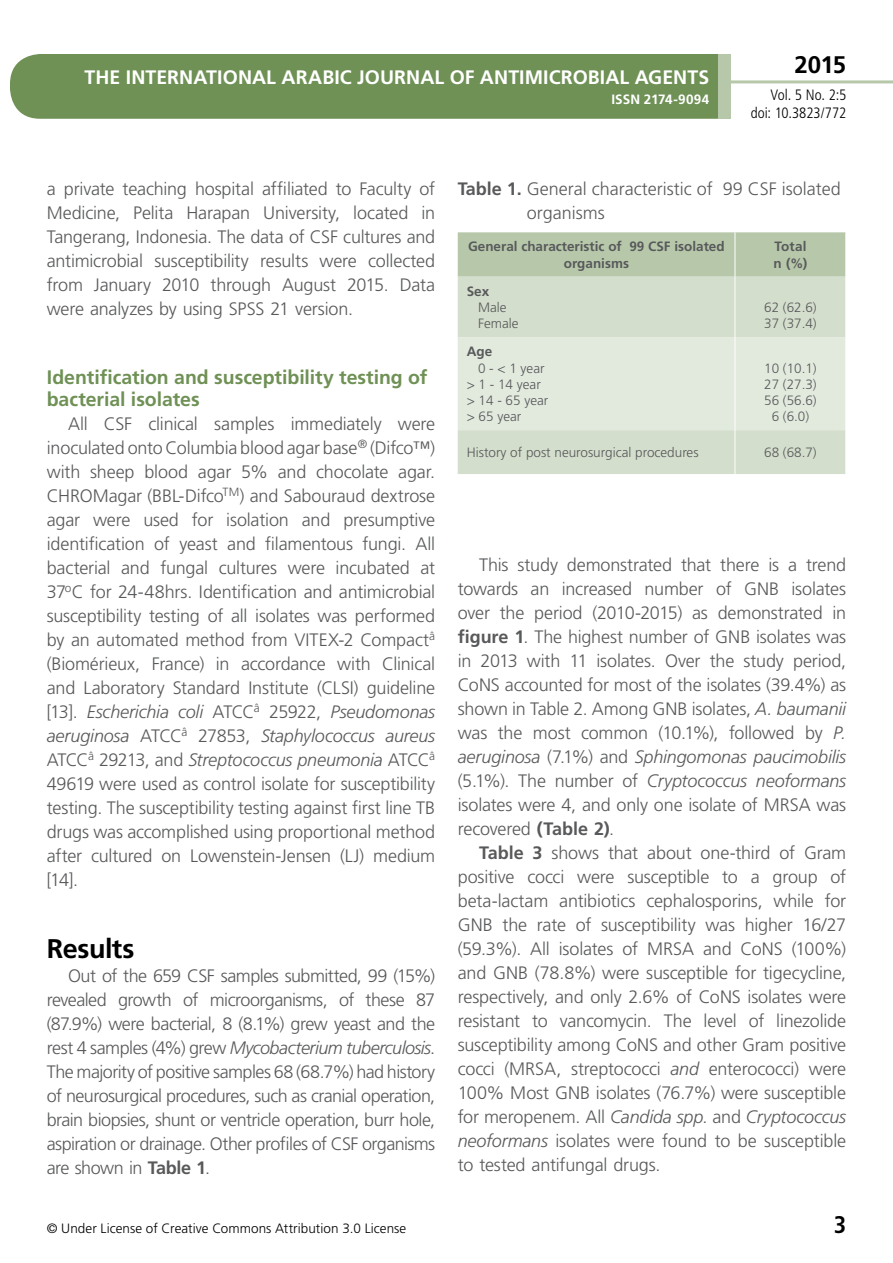
<style>
.page{position:relative;width:893px;height:1263px;background:#fff}
.page>*{position:absolute;margin:0;border:0;box-sizing:border-box;transform-origin:0 0}
.t1{font:700 27px "Frutiger LT Std";letter-spacing:-.02em;color:#000}
.t2{font:700 24px "Frutiger LT Std";color:#000}
.t3{font:700 condensed 24px "Frutiger LT Std";color:#000}
.t4{font:700 19.5px/22.5px "Frutiger LT Std";letter-spacing:-.005em;color:#6f9155}
.t5{font:700 19.5px "Frutiger LT Std";color:#fff}
.t6{font:300 18px/24px "Frutiger LT Std";letter-spacing:-.01em;color:#58595b;text-align:justify}
.t7{font:300 condensed 15px/18px "Frutiger LT Std";color:#000;text-align:right}
.t8{font:300 13.5px/16.2px "Frutiger LT Std";color:#58595b}
.t9{font:700 13.5px/16.2px "Frutiger LT Std";color:#58595b;text-align:center}
.t10{font:300 13.5px "Frutiger LT Std";letter-spacing:.005em;color:#000}
.t11{font:700 13.5px "Frutiger LT Std";letter-spacing:.015em;color:#fff}
.s1{font-style:italic}
.s2{font-weight:700}
</style>
<div class="page">
<div style="left:10px;top:54px;width:775px;height:65px;background:#6f9155;border-radius:30px"></div>
<div style="left:732px;top:0;width:161px;height:157px;background:#fff"></div>
<hr style="left:730px;top:80px;width:163px;height:3px;background:#b7c8aa">
<div style="left:718px;top:54px;width:13px;height:65px;background:#b7c8aa"></div>
<div style="left:458px;top:232px;width:387px;height:45px;background:#b7c8aa"></div>
<div style="left:458px;top:277px;width:387px;height:197px;background:#d4decc"></div>
<div style="left:458px;top:337px;width:387px;height:93px;background:#e2e9dd"></div>
<hr style="left:735px;top:232px;width:1px;height:45px;background:#fff">
<hr style="left:735px;top:277px;width:1px;height:60px;background:#fff">
<hr style="left:735px;top:337px;width:1px;height:93px;background:#fff">
<hr style="left:735px;top:430px;width:1px;height:44px;background:#fff">
<p class="t5" style="left:85px;top:66px;width:626px">The International Arabic Journal of Anti microbial Agents</p>
<p class="t11" style="left:611px;top:91px;width:13px">ISSN</p>
<p class="t11" style="left:644px;top:91px;width:67px">2174-9094</p>
<h2 class="t2" style="left:794px;top:50px;width:53px">2015</h2>
<p class="t7" style="left:751px;top:86px;width:97px">Vol. 5 No. 2:5 doi: 10.3823/772</p>
<p class="t6" style="left:47px;top:177px;width:390px">a private teaching hospital affiliated to Faculty of Medicine, Pelita Harapan University, located in Tangerang, Indonesia. The data of CSF cultures and antimicrobial susceptibility results were collected from January 2010 through August 2015. Data were analyzes by using SPSS 21 version.</p>
<p class="t4" style="left:47px;top:366px;width:382px">Identification and susceptibility testing of bacterial isolates</p>
<p class="t6" style="left:47px;top:412px;width:390px;text-indent:21px">All CSF clinical samples immediately were inoculated onto Columbia blood agar base<sup>®</sup> (Difco™) with sheep blood agar 5% and chocolate agar.<br>CHROMagar (BBL-Difco<sup>TM</sup>) and Sabouraud dextrose agar were used for isolation and presumptive identification of yeast and filamentous fungi. All bacterial and fungal cultures were incubated at 37<sup>o</sup>C for 24-48hrs. Identification and antimicrobial susceptibility testing of all isolates was performed by an automated method from VITEX-2 Compact<sup>â </sup>(Biomérieux, France) in accordance with Clinical and Laboratory Standard Institute (CLSI) guideline [13]. <span class="s1">Escherichia coli</span> ATCC<sup>â</sup> 25922, <span class="s1">Pseudomonas aeruginosa</span> ATCC<sup>â</sup> 27853, <span class="s1">Staphylococcus aureus </span>ATCC<sup>â</sup> 29213, and <span class="s1">Streptococcus pneumonia</span> ATCC<sup>â </sup>49619 were used as control isolate for susceptibility testing. The susceptibility testing against first line TB drugs was accomplished using proportional method after cultured on Lowenstein-Jensen (LJ) medium [14].</p>
<h1 class="t1" style="left:47px;top:933px;width:89px">Results</h1>
<p class="t6" style="left:47px;top:964px;width:390px;text-indent:21px">Out of the 659 CSF samples submitted, 99 (15%) revealed growth of microorganisms, of these 87 (87.9%) were bacterial, 8 (8.1%) grew yeast and the rest 4 samples (4%) grew <span class="s1">Mycobacterium tuberculosis</span>.<br>The majority of positive samples 68 (68.7%) had history of neurosurgical procedures, such as cranial operation, brain biopsies, shunt or ventricle operation, burr hole, aspiration or drainage. Other profiles of CSF organisms are shown in <span class="s2">Table 1</span>.</p>
<p class="t6" style="left:527px;top:177px;width:315px;text-indent:-69px"><span class="s2">Table 1.</span> General characteristic of 99 CSF isolated organisms</p>
<p class="t9" style="left:468px;top:239px;width:258px">General characteristic of 99 CSF isolated organisms</p>
<p class="t9" style="left:773px;top:239px;width:36px;text-align:left">Total n (%)</p>
<p class="t9" style="left:467px;top:283px;width:24px">Sex</p>
<p class="t8" style="left:478px;top:299px;width:42px">Male<br>Female</p>
<p class="t8" style="left:764px;top:299px;width:54px">62 (62.6)<br>37 (37.4)</p>
<p class="t9" style="left:467px;top:344px;width:27px">Age</p>
<p class="t8" style="left:467px;top:360px;width:83px;text-indent:11px">0 - &lt; 1 year &gt; 1 - 14 year &gt; 14 - 65 year &gt; 65 year</p>
<p class="t8" style="left:764px;top:360px;width:54px;text-align:center">10 (10.1)<br>27 (27.3)<br>56 (56.6)<br>6 (6.0)</p>
<p class="t8" style="left:467px;top:445px;width:233px">History of post neurosurgical procedures</p>
<p class="t8" style="left:764px;top:445px;width:54px">68 (68.7)</p>
<p class="t6" style="left:458px;top:553px;width:390px;text-indent:21px">This study demonstrated that there is a trend towards an increased number of GNB isolates over the period (2010-2015) as demonstrated in <span class="s2">figure 1</span>. The highest number of GNB isolates was in 2013 with 11 isolates. Over the study period, CoNS accounted for most of the isolates (39.4%) as shown in Table 2. Among GNB isolates, <span class="s1">A. baumanii </span>was the most common (10.1%), followed by <span class="s1">P. aeruginosa</span> (7.1%) and <span class="s1">Sphingomonas paucimobilis </span>(5.1%). The number of <span class="s1">Cryptococcus neoformans </span>isolates were 4, and only one isolate of MRSA was recovered <span class="s2">(Table 2)</span>.</p>
<p class="t6" style="left:458px;top:841px;width:390px;text-indent:21px"><span class="s2">Table 3</span> shows that about one-third of Gram positive cocci were susceptible to a group of beta-lactam antibiotics cephalosporins, while for GNB the rate of susceptibility was higher 16/27 (59.3%). All isolates of MRSA and CoNS (100%) and GNB (78.8%) were susceptible for tigecycline, respectively, and only 2.6% of CoNS isolates were resistant to vancomycin. The level of linezolide susceptibility among CoNS and other Gram positive cocci (MRSA, streptococci <span class="s1">and</span> enterococci) were 100% Most GNB isolates (76.7%) were susceptible for meropenem. All <span class="s1">Candida spp</span>. and <span class="s1">Cryptococcus neoformans</span> isolates were found to be susceptible to tested antifungal drugs.</p>
<p class="t10" style="left:47px;top:1220px;width:361px">© Under License of Creative Commons Attribution 3.0 License</p>
<h2 class="t3" style="left:834px;top:1210px;width:14px">3</h2>
</div>
